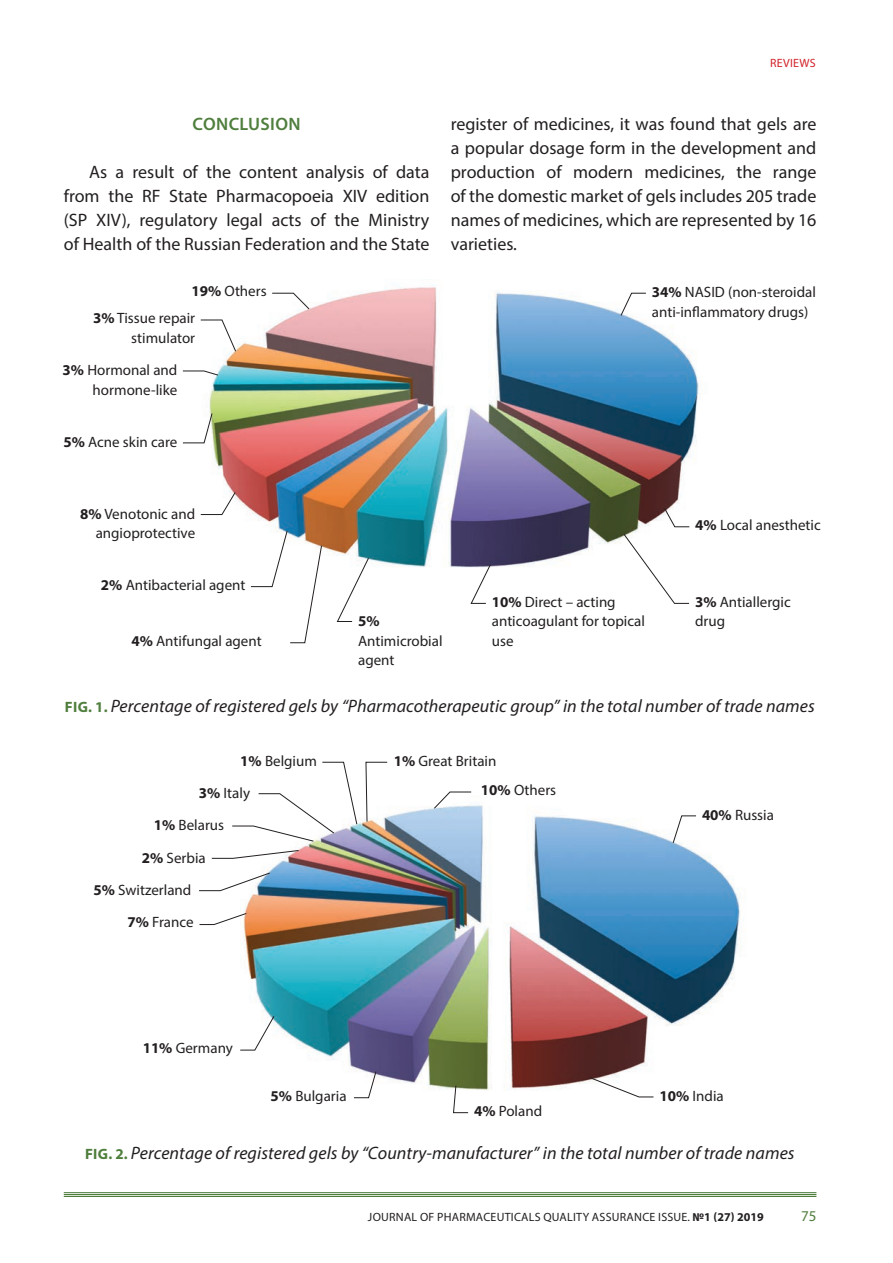
<style>
.page{position:relative;width:893px;height:1263px;background:#fff}
.page>*{position:absolute;margin:0;border:0;box-sizing:border-box;transform-origin:0 0}
.text{font:18px/24px "Myriad Pro";color:#231f20;text-align:justify}
.ris-podp{font:italic 18px "Myriad Pro";letter-spacing:.005em;color:#231f20}
.podzag{font:600 18px "Myriad Pro";letter-spacing:.02em;color:#4f7e3d}
.info{font:15px/19.5px "Myriad Pro";color:#231f20}
.t1{font:15px "Myriad Pro";color:#4f7e3d}
.t2{font:12px "Myriad Pro";letter-spacing:.02em;color:#231f20}
.t3{font:12px "Myriad Pro";letter-spacing:.02em;color:#d1232a}
.s1{font-weight:700}
.s2{font-weight:700;font-style:normal;font-size:15px;color:#4f7e3d}
</style>
<div class="page">
<hr style="left:64px;top:1192px;width:752px;height:1px;background:#4f7e3d">
<hr style="left:64px;top:1194px;width:752px;height:1px;background:#4f7e3d">
<hr style="left:64px;top:1196px;width:752px;height:1px;background:#4f7e3d">
<img style="left:202px;top:285px;width:497px;height:283px">
<img style="left:240px;top:805px;width:500px;height:285px">
<svg style="left:664px;top:508px;width:26px;height:19px"></svg>
<svg style="left:623px;top:533px;width:66px;height:71px"></svg>
<svg style="left:589px;top:1077px;width:65px;height:20px"></svg>
<svg style="left:453px;top:1085px;width:15px;height:28px"></svg>
<svg style="left:471px;top:564px;width:20px;height:40px"></svg>
<svg style="left:337px;top:558px;width:32px;height:64px"></svg>
<svg style="left:354px;top:1071px;width:22px;height:27px"></svg>
<svg style="left:240px;top:1016px;width:34px;height:34px"></svg>
<svg style="left:199px;top:913px;width:48px;height:12px"></svg>
<svg style="left:620px;top:293px;width:26px;height:23px"></svg>
<svg style="left:673px;top:815px;width:23px;height:28px"></svg>
<svg style="left:272px;top:293px;width:38px;height:16px"></svg>
<svg style="left:434px;top:792px;width:38px;height:17px"></svg>
<svg style="left:366px;top:762px;width:22px;height:60px"></svg>
<svg style="left:232px;top:762px;width:125px;height:79px"></svg>
<svg style="left:211px;top:850px;width:88px;height:9px"></svg>
<svg style="left:199px;top:872px;width:71px;height:19px"></svg>
<svg style="left:200px;top:320px;width:36px;height:32px"></svg>
<svg style="left:183px;top:371px;width:35px;height:4px"></svg>
<svg style="left:183px;top:413px;width:29px;height:30px"></svg>
<svg style="left:200px;top:492px;width:36px;height:23px"></svg>
<svg style="left:251px;top:531px;width:71px;height:112px"></svg>
<p class="podzag" style="left:193px;top:113px;width:109px">CONCLUSION</p>
<p class="text" style="left:64px;top:160px;width:367px;text-indent:26px">As a result of the content analysis of data from the RF State Pharmacopoeia XIV edition (SP XIV), regulatory legal acts of the Ministry of Health of the Russian Federation and the State</p>
<p class="info" style="left:191px;top:281px;width:77px"><span class="s1">19%</span> Others</p>
<p class="info" style="left:93px;top:308px;width:104px;text-align:right"><span class="s1">3%</span> Tissue repair stimulator</p>
<p class="info" style="left:63px;top:360px;width:116px;text-align:right"><span class="s1">3%</span> Hormonal and hormone-like</p>
<p class="info" style="left:63px;top:432px;width:115px"><span class="s1">5%</span> Acne skin care</p>
<p class="t3" style="left:770px;top:56px;width:47px">REVIEWS</p>
<p class="text" style="left:451px;top:112px;width:367px">register of medicines, it was found that gels are a popular dosage form in the development and production of modern medicines, the range of the domestic market of gels includes 205 trade names of medicines, which are represented by 16 varieties.</p>
<p class="info" style="left:652px;top:282px;width:166px"><span class="s1">34%</span> NASID (non-steroidal anti-inflammatory drugs)</p>
<p class="info" style="left:80px;top:504px;width:116px;text-align:right"><span class="s1">8%</span> Venotonic and angioprotective</p>
<p class="info" style="left:101px;top:575px;width:146px"><span class="s1">2%</span> Antibacterial agent</p>
<p class="info" style="left:131px;top:631px;width:132px"><span class="s1">4%</span> Antifungal agent</p>
<p class="info" style="left:358px;top:611px;width:86px"><span class="s1">5%<br></span>Antimicrobial agent</p>
<p class="info" style="left:492px;top:592px;width:155px"><span class="s1">10%</span> Direct – acting anticoagulant for topical use</p>
<p class="info" style="left:695px;top:515px;width:127px"><span class="s1">4%</span> Local anesthetic</p>
<p class="info" style="left:695px;top:592px;width:97px"><span class="s1">3%</span> Antiallergic drug</p>
<p class="ris-podp" style="left:65px;top:694px;width:751px"><span class="s2">FIG. 1.</span> Percentage of registered gels by “Pharmacotherapeutic group” in the total number of trade names</p>
<p class="info" style="left:240px;top:751px;width:78px"><span class="s1">1%</span> Belgium</p>
<p class="info" style="left:394px;top:751px;width:104px"><span class="s1">1%</span> Great Britain</p>
<p class="info" style="left:199px;top:783px;width:53px"><span class="s1">3%</span> Italy</p>
<p class="info" style="left:154px;top:815px;width:72px"><span class="s1">1%</span> Belarus</p>
<p class="info" style="left:142px;top:847px;width:65px"><span class="s1">2%</span> Serbia</p>
<p class="info" style="left:94px;top:880px;width:99px"><span class="s1">5%</span> Switzerland</p>
<p class="info" style="left:481px;top:780px;width:77px"><span class="s1">10%</span> Others</p>
<p class="info" style="left:127px;top:912px;width:68px"><span class="s1">7%</span> France</p>
<p class="info" style="left:143px;top:1038px;width:92px"><span class="s1">11%</span> Germany</p>
<p class="info" style="left:271px;top:1086px;width:77px"><span class="s1">5%</span> Bulgaria</p>
<p class="info" style="left:474px;top:1101px;width:70px"><span class="s1">4%</span> Poland</p>
<p class="info" style="left:702px;top:805px;width:73px"><span class="s1">40%</span> Russia</p>
<p class="info" style="left:659px;top:1086px;width:66px"><span class="s1">10%</span> India</p>
<p class="ris-podp" style="left:85px;top:1142px;width:711px"><span class="s2">FIG. 2.</span> Percentage of registered gels by “Country-manufacturer” in the total number of trade names</p>
<p class="t2" style="left:368px;top:1209px;width:397px">JOURNAL OF PHARMACEUTICALS QUALITY ASSURANCE ISSUE. <span class="s1">№1 (27) 2019</span></p>
<p class="t1" style="left:801px;top:1207px;width:17px">75</p>
</div>
